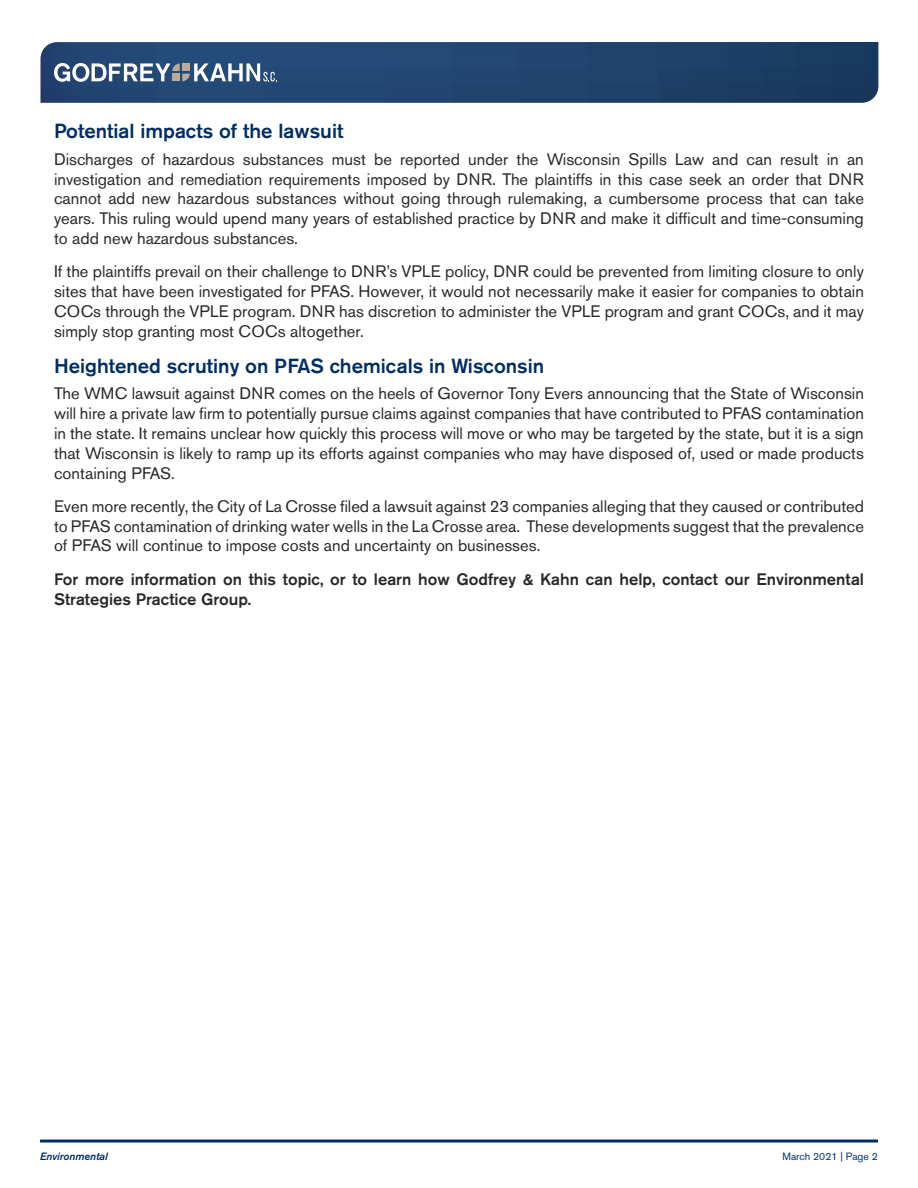
<style>
.page{position:relative;width:918px;height:1188px;background:#fff}
.page>*{position:absolute;margin:0;border:0;box-sizing:border-box;transform-origin:0 0}
.t1{font:500 20.25px "Akzidenz Grotesk Std";color:#002d62}
.t2{font:16.5px/19.8px "Akzidenz Grotesk Std";color:#292829;text-align:justify}
.t3{font:500 16.5px/19.8px "Akzidenz Grotesk Std";color:#292829}
.t4{font:10.5px "Akzidenz Grotesk Std";color:#003468}
.t5{font:italic 500 10.5px "Akzidenz Grotesk Std";color:#002d62}
</style>
<div class="page">
<hr style="left:40px;top:1140px;width:838px;height:3px;background:#002d62">
<svg style="left:40px;top:42px;width:838px;height:61px;background:#22446f"></svg>
<svg style="left:54px;top:63px;width:223px;height:19px"></svg>
<p class="t1" style="left:54px;top:119px;width:291px">Potential impacts of the lawsuit</p>
<p class="t2" style="left:54px;top:149px;width:811px">Discharges of hazardous substances must be reported under the Wisconsin Spills Law and can result in an investigation and remediation requirements imposed by DNR. The plaintiffs in this case seek an order that DNR cannot add new hazardous substances without going through rulemaking, a cumbersome process that can take years. This ruling would upend many years of established practice by DNR and make it difficult and time-consuming to add new hazardous substances.</p>
<p class="t2" style="left:54px;top:262px;width:812px">If the plaintiffs prevail on their challenge to DNR’s VPLE policy, DNR could be prevented from limiting closure to only sites that have been investigated for PFAS. However, it would not necessarily make it easier for companies to obtain COCs through the VPLE program. DNR has discretion to administer the VPLE program and grant COCs, and it may simply stop granting most COCs altogether.</p>
<p class="t1" style="left:54px;top:353px;width:492px">Heightened scrutiny on PFAS chemicals in Wisconsin</p>
<p class="t2" style="left:54px;top:384px;width:812px">The WMC lawsuit against DNR comes on the heels of Governor Tony Evers announcing that the State of Wisconsin will hire a private law firm to potentially pursue claims against companies that have contributed to PFAS contamination in the state. It remains unclear how quickly this process will move or who may be targeted by the state, but it is a sign that Wisconsin is likely to ramp up its efforts against companies who may have disposed of, used or made products containing PFAS.</p>
<p class="t2" style="left:54px;top:496px;width:812px">Even more recently, the City of La Crosse filed a lawsuit against 23 companies alleging that they caused or contributed to PFAS contamination of drinking water wells in the La Crosse area. These developments suggest that the prevalence of PFAS will continue to impose costs and uncertainty on businesses.</p>
<p class="t3" style="left:54px;top:569px;width:812px">For more information on this topic, or to learn how Godfrey &amp; Kahn can help, contact our Environmental<br>Strategies Practice Group.</p>
<p class="t5" style="left:40px;top:1151px;width:69px">Environmental</p>
<p class="t4" style="left:783px;top:1150px;width:97px">March 2021 | Page 2</p>
</div>
